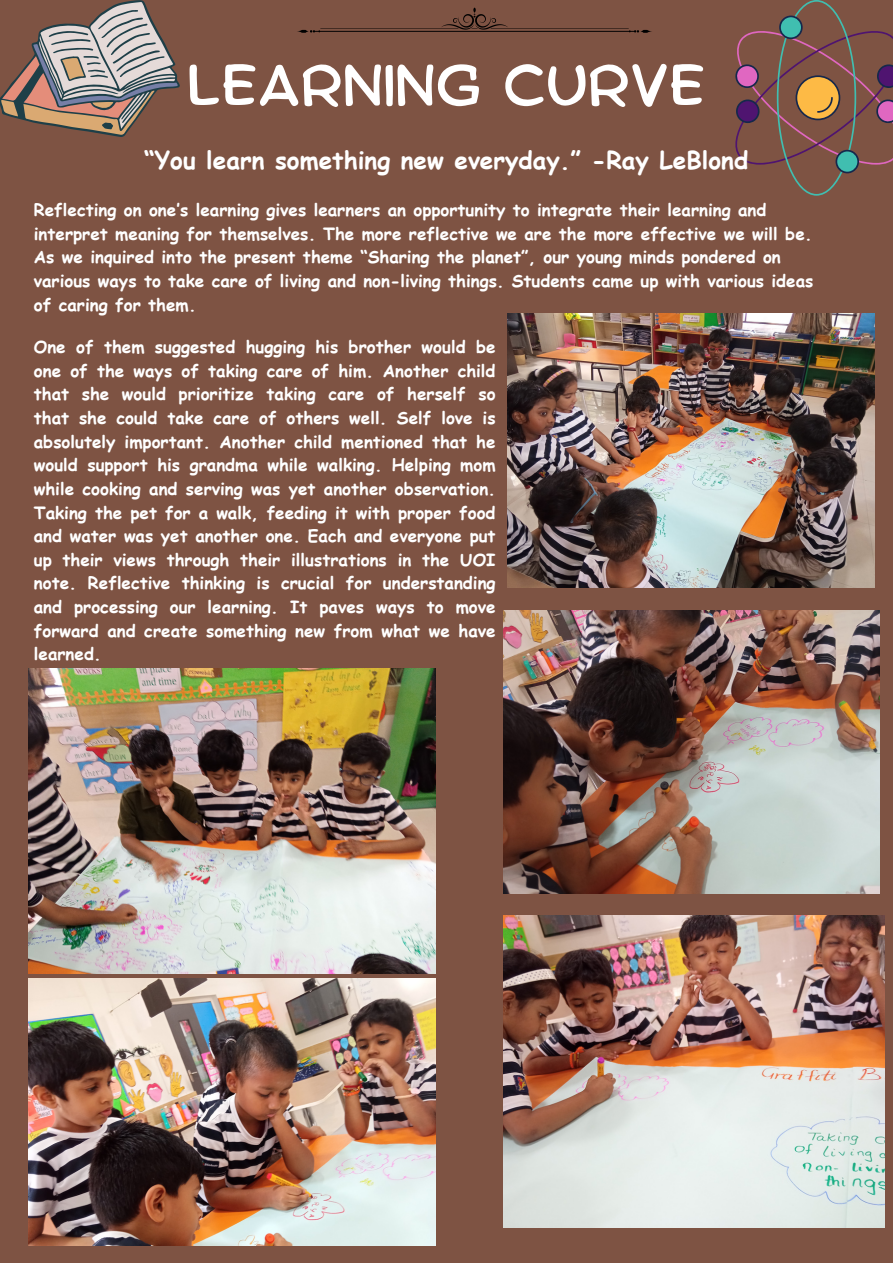
<style>
.page{position:relative;width:893px;height:1264px;background:#fff}
.page>*{position:absolute;margin:0;border:0;box-sizing:border-box;transform-origin:0 0}
.t1{font:57.3px "Comica";color:#fff}
.t2{font:700 24.3px "Comic Sans MS";color:#fff}
.t3{font:700 16.95px/23.5px "Comic Sans MS";color:#fff}
</style>
<div class="page">
<div style="left:0;top:0;width:892px;height:1262px;background:#7e5343"></div>
<img style="left:508px;top:313px;width:366px;height:274px">
<img style="left:503px;top:610px;width:376px;height:283px">
<img style="left:29px;top:978px;width:407px;height:267px">
<img style="left:503px;top:915px;width:381px;height:312px">
<img style="left:29px;top:668px;width:407px;height:305px">
<svg style="left:0;top:0;width:180px;height:137px"></svg>
<svg style="left:735px;top:0;width:157px;height:196px"></svg>
<svg style="left:297px;top:8px;width:355px;height:25px"></svg>
<p class="t1" style="left:187px;top:60px;width:519px">LEARNING CURVE</p>
<p class="t2" style="left:144px;top:142px;width:605px">“You learn something new everyday.” -Ray LeBlond</p>
<p class="t3" style="left:34px;top:197px;width:779px">Reflecting on one’s learning gives learners an opportunity to integrate their learning and interpret meaning for themselves. The more reflective we are the more effective we will be.</p>
<p class="t3" style="left:34px;top:245px;width:781px">As we inquired into the present theme “Sharing the planet”, our young minds pondered on various ways to take care of living and non-living things. Students came up with various ideas of caring for them.</p>
<p class="t3" style="left:34px;top:334px;width:463px;text-align:justify">One of them suggested hugging his brother would be one of the ways of taking care of him. Another child that she would prioritize taking care of herself so that she could take care of others well. Self love is absolutely important. Another child mentioned that he would support his grandma while walking. Helping mom while cooking and serving was yet another observation.<br>Taking the pet for a walk, feeding it with proper food and water was yet another one. Each and everyone put up their views through their illustrations in the UOI note. Reflective thinking is crucial for understanding and processing our learning. It paves ways to move forward and create something new from what we have learned.</p>
</div>
